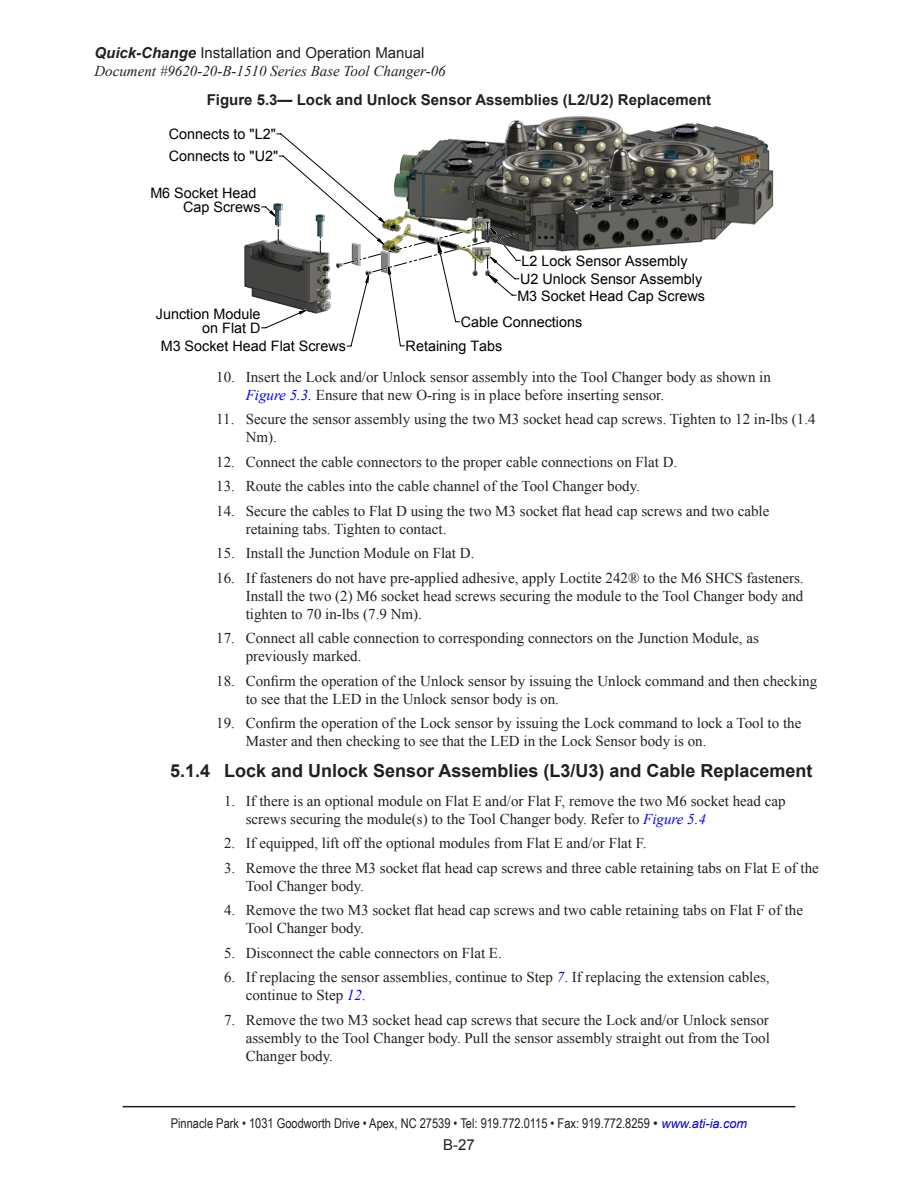
<style>
.page{position:relative;width:918px;height:1188px;background:#fff}
.page>*{position:absolute;margin:0;border:0;box-sizing:border-box;transform-origin:0 0}
.t1{font:700 18px "Arial";color:#231f20}
.t2{font:15px/18px "Times New Roman";color:#231f20}
.t3{font:700 15px "Arial";color:#231f20}
.t4{font:italic 15px "Times New Roman";color:#231f20}
.t5{font:15px "Arial";color:#231f20}
.t6{font:14.4px/14.4px "Arial";color:#000;text-align:right}
.t7{font:13.5px "Arial Narrow";color:#231f20}
.s1{font-weight:700;font-style:italic}
.s2{font-style:italic;color:#00f}
.s3{font-family:"Arial"}
.s4{font-family:"Arial";font-style:italic;font-size:12.75px;color:#00c}
</style>
<div class="page">
<hr style="left:123px;top:1106px;width:672px;height:1px;background:#231f20">
<svg style="left:245px;top:117px;width:527px;height:182px"></svg>
<svg style="left:261px;top:133px;width:260px;height:213px"></svg>
<svg style="left:268px;top:209px;width:250px;height:107px"></svg>
<p class="t5" style="left:94px;top:43px;width:332px"><span class="s1">Quick-Change</span> Installation and Operation Manual</p>
<p class="t4" style="left:94px;top:60px;width:353px">Document #9620-20-B-1510 Series Base Tool Changer-06</p>
<p class="t3" style="left:207px;top:90px;width:506px">Figure 5.3— Lock and Unlock Sensor Assemblies (L2/U2) Replacement</p>
<p class="t6" style="left:169px;top:123px;width:111px;line-height:22.2px;text-align:left">Connects to "L2"<br>Connects to "U2"</p>
<p class="t6" style="left:150px;top:186px;width:112px">M6 Socket Head<br>Cap Screws</p>
<p class="t6" style="left:521px;top:254px;width:168px">L2 Lock Sensor Assembly</p>
<p class="t6" style="left:520px;top:272px;width:184px">U2 Unlock Sensor Assembly</p>
<p class="t6" style="left:461px;top:282px;width:246px;line-height:26.5px;text-align:left;text-indent:56px">M3 Socket Head Cap Screws<br>Cable Connections</p>
<p class="t6" style="left:156px;top:307px;width:106px">Junction Module on Flat D</p>
<p class="t6" style="left:161px;top:339px;width:187px">M3 Socket Head Flat Screws</p>
<p class="t6" style="left:406px;top:339px;width:98px">Retaining Tabs</p>
<p class="t2" style="left:246px;top:368px;width:527px;text-indent:-29px">10. Insert the Lock and/or Unlock sensor assembly into the Tool Changer body as shown in<br><span class="s2">Figure 5.3.</span> Ensure that new O-ring is in place before inserting sensor.</p>
<p class="t2" style="left:246px;top:410px;width:571px;text-indent:-29px">11. Secure the sensor assembly using the two M3 socket head cap screws. Tighten to 12 in-lbs (1.4<br>Nm).</p>
<p class="t2" style="left:216px;top:453px;width:463px">12. Connect the cable connectors to the proper cable connections on Flat D.</p>
<p class="t2" style="left:216px;top:477px;width:425px">13. Route the cables into the cable channel of the Tool Changer body.</p>
<p class="t2" style="left:246px;top:502px;width:525px;text-indent:-29px">14. Secure the cables to Flat D using the two M3 socket flat head cap screws and two cable retaining tabs. Tighten to contact.</p>
<p class="t2" style="left:216px;top:544px;width:260px">15. Install the Junction Module on Flat D.</p>
<p class="t2" style="left:246px;top:569px;width:559px;text-align:justify;text-indent:-29px">16. If fasteners do not have pre-applied adhesive, apply Loctite 242® to the M6 SHCS fasteners.<br>Install the two (2) M6 socket head screws securing the module to the Tool Changer body and tighten to 70 in-lbs (7.9 Nm).</p>
<p class="t2" style="left:246px;top:629px;width:515px;text-indent:-29px">17. Connect all cable connection to corresponding connectors on the Junction Module, as previously marked.</p>
<p class="t2" style="left:246px;top:672px;width:573px;text-indent:-29px">18. Confirm the operation of the Unlock sensor by issuing the Unlock command and then checking to see that the LED in the Unlock sensor body is on.</p>
<p class="t2" style="left:246px;top:714px;width:557px;text-indent:-29px">19. Confirm the operation of the Lock sensor by issuing the Lock command to lock a Tool to the<br>Master and then checking to see that the LED in the Lock Sensor body is on.</p>
<p class="t1" style="left:170px;top:759px;width:644px">5.1.4 Lock and Unlock Sensor Assemblies (L3/U3) and Cable Replacement</p>
<p class="t2" style="left:246px;top:792px;width:541px;text-indent:-22px">1. If there is an optional module on Flat E and/or Flat F, remove the two M6 socket head cap screws securing the module(s) to the Tool Changer body. Refer to <span class="s2">Figure 5.4</span></p>
<p class="t2" style="left:224px;top:834px;width:424px">2. If equipped, lift off the optional modules from Flat E and/or Flat F.</p>
<p class="t2" style="left:246px;top:859px;width:575px;text-indent:-22px">3. Remove the three M3 socket flat head cap screws and three cable retaining tabs on Flat E of the<br>Tool Changer body.</p>
<p class="t2" style="left:246px;top:901px;width:559px;text-indent:-22px">4. Remove the two M3 socket flat head cap screws and two cable retaining tabs on Flat F of the<br>Tool Changer body.</p>
<p class="t2" style="left:224px;top:944px;width:279px">5. Disconnect the cable connectors on Flat E.</p>
<p class="t2" style="left:246px;top:968px;width:526px;text-indent:-22px">6. If replacing the sensor assemblies, continue to Step <span class="s2">7</span>. If replacing the extension cables, continue to Step <span class="s2">12</span>.</p>
<p class="t2" style="left:246px;top:1011px;width:526px;text-align:justify;text-indent:-22px">7. Remove the two M3 socket head cap screws that secure the Lock and/or Unlock sensor assembly to the Tool Changer body. Pull the sensor assembly straight out from the Tool Changer body.</p>
<p class="t7" style="left:171px;top:1114px;width:578px">Pinnacle Park • 1031 Goodworth Drive • Apex, NC 27539 • Tel: 919.772.0115 • Fax: 919.772.8259 <span class="s3">•</span> <span class="s4">www.ati-ia.com</span></p>
<p class="t5" style="left:443px;top:1135px;width:33px">B-27</p>
</div>
